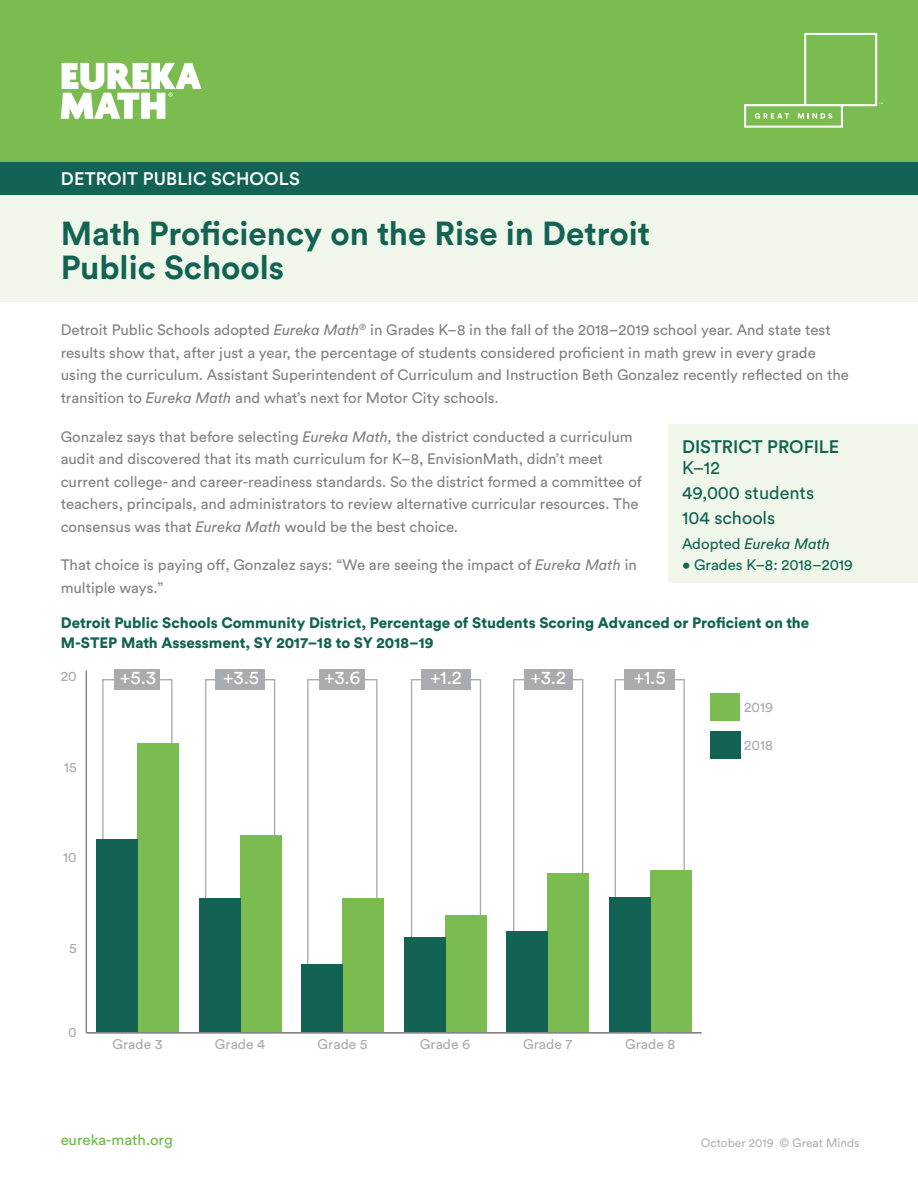
<style>
.page{position:relative;width:918px;height:1188px;background:#fff}
.page>*{position:absolute;margin:0;border:0;box-sizing:border-box;transform-origin:0 0}
.h1__LM{font:700 33px/34.2px "Circular Std";color:#126353}
.t1{font:18.75px "Circular Std";color:#fff}
.t2{font:18px "Circular Std";color:#126353}
.t3{font:500 18px "Circular Std";letter-spacing:.01em;color:#fff}
.t4{font:500 18px "Circular Std";color:#126353}
.Text{font:15px/22.5px "Circular Std";color:#808285}
.Chart_head{font:900 15px/19.5px "Circular Std";color:#126353}
.t5{font:15px "Circular Std";color:#126353}
.t6{font:italic 15px "Circular Std";color:#126353}
.t7{font:15px "Circular Std";color:#69bd45}
.t8{font:13.95px "Circular Std";color:#aaabaf}
.t9{font:12px "Circular Std";color:#b1b2b6}
.s1{font-style:italic}
.s2{font-style:normal}
</style>
<div class="page">
<div style="left:0;top:100px;width:918px;height:202px;background:#f0f6ea"></div>
<div style="left:0;top:0;width:918px;height:162px;background:#7bbc51"></div>
<svg style="left:61px;top:63px;width:141px;height:56px"></svg>
<svg style="left:744px;top:33px;width:139px;height:95px"></svg>
<div style="left:0;top:162px;width:918px;height:32px;background:#126353"></div>
<div style="left:669px;top:424px;width:249px;height:159px;background:#f0f6ea"></div>
<svg style="left:102px;top:678px;width:583px;height:324px"></svg>
<div style="left:115px;top:669px;width:45px;height:21px;background:#aaabaf"></div>
<hr style="left:86px;top:671px;width:1px;height:362px;background:#808285">
<div style="left:710px;top:693px;width:29px;height:28px;background:#7bbc51"></div>
<div style="left:138px;top:743px;width:41px;height:290px;background:#7bbc51"></div>
<div style="left:240px;top:835px;width:41px;height:198px;background:#7bbc51"></div>
<div style="left:343px;top:899px;width:41px;height:134px;background:#7bbc51"></div>
<div style="left:445px;top:915px;width:41px;height:118px;background:#7bbc51"></div>
<div style="left:548px;top:873px;width:41px;height:160px;background:#7bbc51"></div>
<div style="left:650px;top:870px;width:41px;height:163px;background:#7bbc51"></div>
<div style="left:710px;top:731px;width:31px;height:28px;background:#126353"></div>
<div style="left:97px;top:839px;width:41px;height:194px;background:#126353"></div>
<div style="left:199px;top:899px;width:41px;height:134px;background:#126353"></div>
<div style="left:302px;top:964px;width:41px;height:69px;background:#126353"></div>
<div style="left:404px;top:937px;width:41px;height:96px;background:#126353"></div>
<div style="left:507px;top:931px;width:41px;height:102px;background:#126353"></div>
<div style="left:609px;top:897px;width:41px;height:136px;background:#126353"></div>
<div style="left:215px;top:669px;width:50px;height:21px;background:#aaabaf"></div>
<div style="left:320px;top:669px;width:45px;height:21px;background:#aaabaf"></div>
<div style="left:421px;top:669px;width:50px;height:21px;background:#aaabaf"></div>
<div style="left:524px;top:669px;width:48px;height:21px;background:#aaabaf"></div>
<div style="left:624px;top:669px;width:51px;height:21px;background:#aaabaf"></div>
<hr style="left:86px;top:1032px;width:615px;height:1px;background:#808285">
<p class="t3" style="left:61px;top:168px;width:241px">DETROIT PUBLIC SCHOOLS</p>
<p class="h1__LM" style="left:61px;top:215px;width:591px">Math Proficiency on the Rise in Detroit<br>Public Schools</p>
<p class="Text" style="left:61px;top:319px;width:790px">Detroit Public Schools adopted <span class="s1">Eureka Math</span><sup>®</sup> in Grades K–8 in the fall of the 2018–2019 school year. And state test results show that, after just a year, the percentage of students considered proficient in math grew in every grade using the curriculum. Assistant Superintendent of Curriculum and Instruction Beth Gonzalez recently reflected on the transition to <span class="s1">Eureka Math</span> and what’s next for Motor City schools.</p>
<p class="Text" style="left:61px;top:425px;width:583px">Gonzalez says that before selecting <span class="s1">Eureka Math,</span> the district conducted a curriculum audit and discovered that its math curriculum for K–8, EnvisionMath, didn’t meet current college- and career-readiness standards. So the district formed a committee of teachers, principals, and administrators to review alternative curricular resources. The consensus was that <span class="s1">Eureka Math</span> would be the best choice.</p>
<p class="Text" style="left:61px;top:554px;width:578px">That choice is paying off, Gonzalez says: “We are seeing the impact of <span class="s1">Eureka Math</span> in multiple ways.”</p>
<p class="Chart_head" style="left:61px;top:613px;width:750px">Detroit Public Schools Community District, Percentage of Students Scoring Advanced or Proficient on the<br>M-STEP Math Assessment, SY 2017–18 to SY 2018–19</p>
<p class="t4" style="left:682px;top:435px;width:159px">DISTRICT PROFILE</p>
<p class="t2" style="left:682px;top:457px;width:39px">K–12</p>
<p class="t2" style="left:682px;top:482px;width:134px">49,000 students</p>
<p class="t2" style="left:682px;top:507px;width:95px">104 schools</p>
<p class="t6" style="left:682px;top:534px;width:150px"><span class="s2">Adopted</span> Eureka Math</p>
<p class="t5" style="left:682px;top:556px;width:172px">• Grades K–8: 2018–2019</p>
<p class="t8" style="left:61px;top:668px;width:17px">20</p>
<p class="t8" style="left:64px;top:759px;width:14px">15</p>
<p class="t8" style="left:63px;top:849px;width:15px">10</p>
<p class="t8" style="left:69px;top:940px;width:9px">5</p>
<p class="t8" style="left:68px;top:1023px;width:10px">0</p>
<p class="t1" style="left:120px;top:666px;width:38px">+5.3</p>
<p class="t1" style="left:223px;top:666px;width:37px">+3.5</p>
<p class="t1" style="left:324px;top:666px;width:37px">+3.6</p>
<p class="t1" style="left:430px;top:666px;width:33px">+1.2</p>
<p class="t1" style="left:530px;top:666px;width:37px">+3.2</p>
<p class="t1" style="left:634px;top:666px;width:33px">+1.5</p>
<p class="t8" style="left:113px;top:1035px;width:52px">Grade 3</p>
<p class="t8" style="left:215px;top:1035px;width:52px">Grade 4</p>
<p class="t8" style="left:318px;top:1035px;width:51px">Grade 5</p>
<p class="t8" style="left:420px;top:1035px;width:52px">Grade 6</p>
<p class="t8" style="left:523px;top:1035px;width:51px">Grade 7</p>
<p class="t8" style="left:625px;top:1035px;width:52px">Grade 8</p>
<p class="t8" style="left:744px;top:699px;width:30px">2019</p>
<p class="t8" style="left:744px;top:737px;width:30px">2018</p>
<p class="t7" style="left:61px;top:1130px;width:113px">eureka-math.org</p>
<p class="t9" style="left:701px;top:1135px;width:160px">October 2019 © Great Minds</p>
</div>
